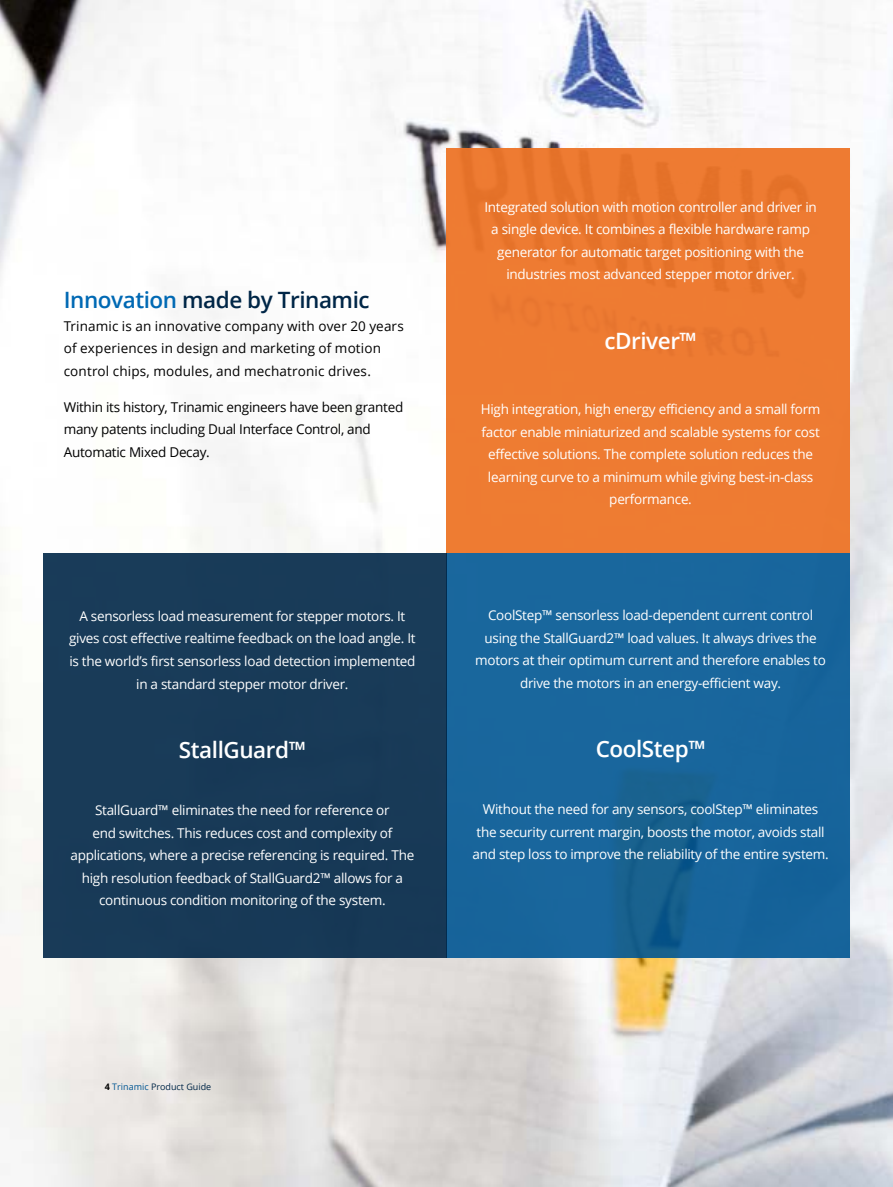
<style>
.page{position:relative;width:893px;height:1187px;background:#fff}
.page>*{position:absolute;margin:0;border:0;box-sizing:border-box;transform-origin:0 0}
.t1{font:600 22.5px "Open Sans";letter-spacing:-.02em;color:#fff}
.t2{font:600 22.5px "Open Sans";letter-spacing:-.02em;color:#002647}
.t3{font:13.5px/22.5px "Open Sans";letter-spacing:-.02em;color:#fff;text-align:center}
.t4{font:13.5px/22.5px "Open Sans";letter-spacing:.005em;color:#000}
.t5{font:13.5px/22.5px "Open Sans";letter-spacing:-.02em;color:#000}
.t6{font:9px "Open Sans";color:#002647}
.s1{color:#0069b4}
.s2{font-weight:700;color:#000}
.s3{color:#005693}
</style>
<div class="page">
<img style="left:0;top:0;width:893px;height:1186px">
<div style="left:446px;top:553px;width:404px;height:404px;background:linear-gradient(to right,#19669c,#17649a)"></div>
<div style="left:43px;top:553px;width:403px;height:404px;background:#183a58"></div>
<div style="left:446px;top:149px;width:404px;height:404px;background:#ee7b32"></div>
<h1 class="t2" style="left:64px;top:284px;width:307px"><span class="s1">Innovation</span> made by Trinamic</h1>
<p class="t4" style="left:64px;top:314px;width:342px">Trinamic is an innovative company with over 20 years of experiences in design and marketing of motion control chips, modules, and mechatronic drives.</p>
<p class="t5" style="left:64px;top:395px;width:341px">Within its history, Trinamic engineers have been granted many patents including Dual Interface Control, and<br>Automatic Mixed Decay.</p>
<p class="t3" style="left:69px;top:604px;width:348px">A sensorless load measurement for stepper motors. It gives cost effective realtime feedback on the load angle. It is the world’s first sensorless load detection implemented in a standard stepper motor driver.</p>
<h1 class="t1" style="left:179px;top:734px;width:128px">StallGuard™</h1>
<p class="t3" style="left:70px;top:798px;width:345px">StallGuard™ eliminates the need for reference or<br>end switches. This reduces cost and complexity of applications, where a precise referencing is required. The high resolution feedback of StallGuard2™ allows for a continuous condition monitoring of the system.</p>
<p class="t3" style="left:484px;top:195px;width:334px">Integrated solution with motion controller and driver in a single device. It combines a flexible hardware ramp generator for automatic target positioning with the industries most advanced stepper motor driver.</p>
<h1 class="t1" style="left:604px;top:325px;width:94px">cDriver™</h1>
<p class="t3" style="left:481px;top:398px;width:341px">High integration, high energy efficiency and a small form factor enable miniaturized and scalable systems for cost effective solutions. The complete solution reduces the learning curve to a minimum while giving best-in-class performance.</p>
<p class="t3" style="left:475px;top:603px;width:352px">CoolStep™ sensorless load-dependent current control using the StallGuard2™ load values. It always drives the motors at their optimum current and therefore enables to drive the motors in an energy-efficient way.</p>
<h1 class="t1" style="left:596px;top:733px;width:111px">CoolStep™</h1>
<p class="t3" style="left:472px;top:797px;width:358px">Without the need for any sensors, coolStep™ eliminates the security current margin, boosts the motor, avoids stall and step loss to improve the reliability of the entire system.</p>
<p class="t6" style="left:105px;top:1080px;width:108px"><span class="s2">4</span> <span class="s3">Trinamic</span> Product Guide</p>
</div>
